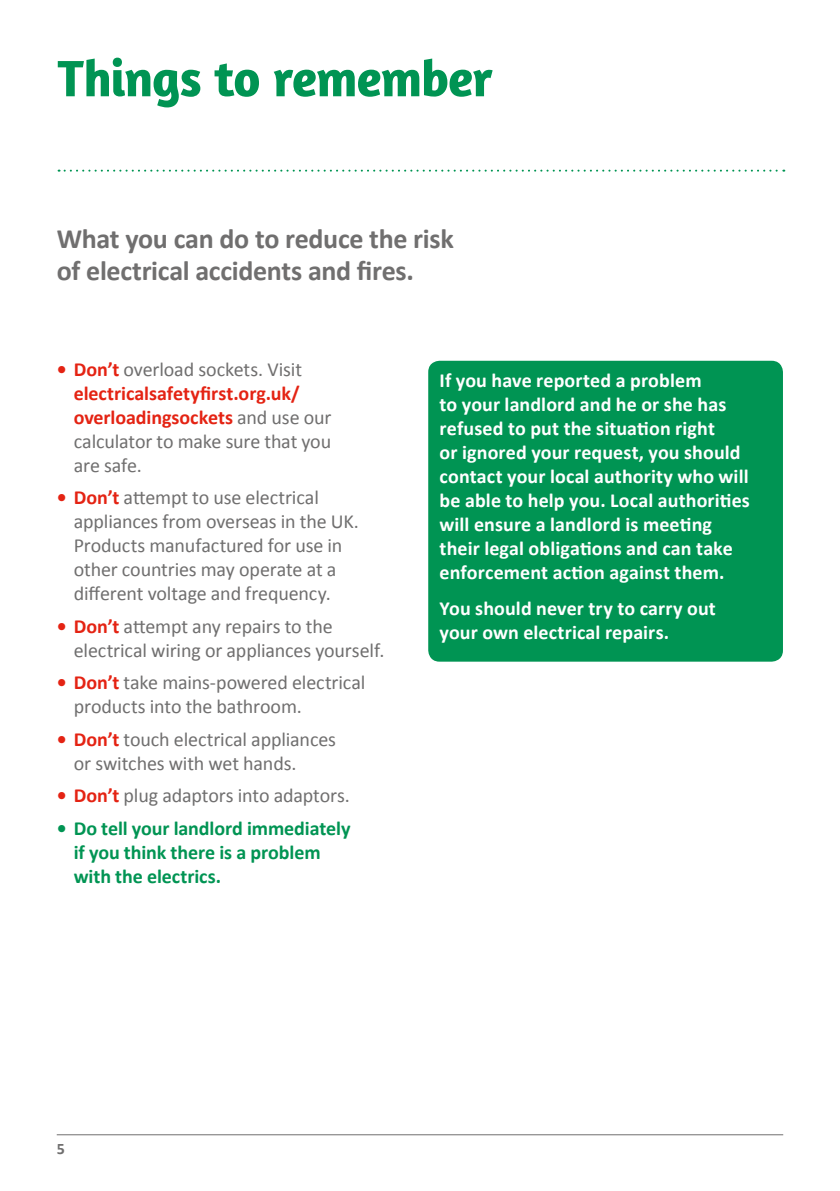
<style>
.page{position:relative;width:840px;height:1191px;background:#fff}
.page>*{position:absolute;margin:0;border:0;box-sizing:border-box;transform-origin:0 0}
.t1{font:700 52px "Amaranth";letter-spacing:-.02em;color:#009453}
.t2{font:700 28px/32px "Calibri";letter-spacing:-.01em;color:#706f6f}
.t3{font:20px/24px "Calibri";letter-spacing:-.005em;color:#706f6f}
.t4{font:700 20px/24px "Calibri";letter-spacing:.005em;color:#fff}
.t5{font:700 20px/24px "Calibri";letter-spacing:-.005em;color:#009453}
.t6{font:700 16px "Calibri";color:#706f6f}
.s1{font-weight:700;color:#e42313}
</style>
<div class="page">
<hr style="left:57px;top:1134px;width:725px;height:1px;background:#706f6f">
<div style="left:428px;top:361px;width:354px;height:300px;background:#009453;border-radius:11px"></div>
<svg style="left:59px;top:170px;width:724px;height:2px"></svg>
<h1 class="t1" style="left:58px;top:45px;width:436px">Things to remember</h1>
<h2 class="t2" style="left:57px;top:221px;width:398px">What you can do to reduce the risk of electrical accidents and fires.</h2>
<p class="t3" style="left:74px;top:356px;width:259px;text-indent:-17px"><span class="s1">• Don’t</span> overload sockets. Visit <span class="s1">electricalsafetyfirst.org.uk/ overloadingsockets</span> and use our calculator to make sure that you are safe.</p>
<p class="t3" style="left:74px;top:485px;width:286px;text-indent:-17px"><span class="s1">• Don’t</span> attempt to use electrical appliances from overseas in the UK.<br>Products manufactured for use in other countries may operate at a different voltage and frequency.</p>
<p class="t3" style="left:74px;top:613px;width:312px;text-indent:-17px"><span class="s1">• Don’t</span> attempt any repairs to the electrical wiring or appliances yourself.</p>
<p class="t3" style="left:74px;top:670px;width:293px;text-indent:-17px"><span class="s1">• Don’t</span> take mains-powered electrical products into the bathroom.</p>
<p class="t3" style="left:74px;top:726px;width:263px;text-indent:-17px"><span class="s1">• Don’t</span> touch electrical appliances or switches with wet hands.</p>
<p class="t3" style="left:57px;top:783px;width:294px"><span class="s1">• Don’t</span> plug adaptors into adaptors.</p>
<p class="t5" style="left:74px;top:815px;width:278px;text-indent:-17px">• Do tell your landlord immediately if you think there is a problem with the electrics.</p>
<p class="t4" style="left:439px;top:367px;width:312px">If you have reported a problem<br>to your landlord and he or she has refused to put the situation right<br>or ignored your request, you should contact your local authority who will be able to help you. Local authorities will ensure a landlord is meeting their legal obligations and can take enforcement action against them.</p>
<p class="t4" style="left:439px;top:595px;width:277px">You should never try to carry out your own electrical repairs.</p>
<p class="t6" style="left:57px;top:1138px;width:10px">5</p>
</div>
